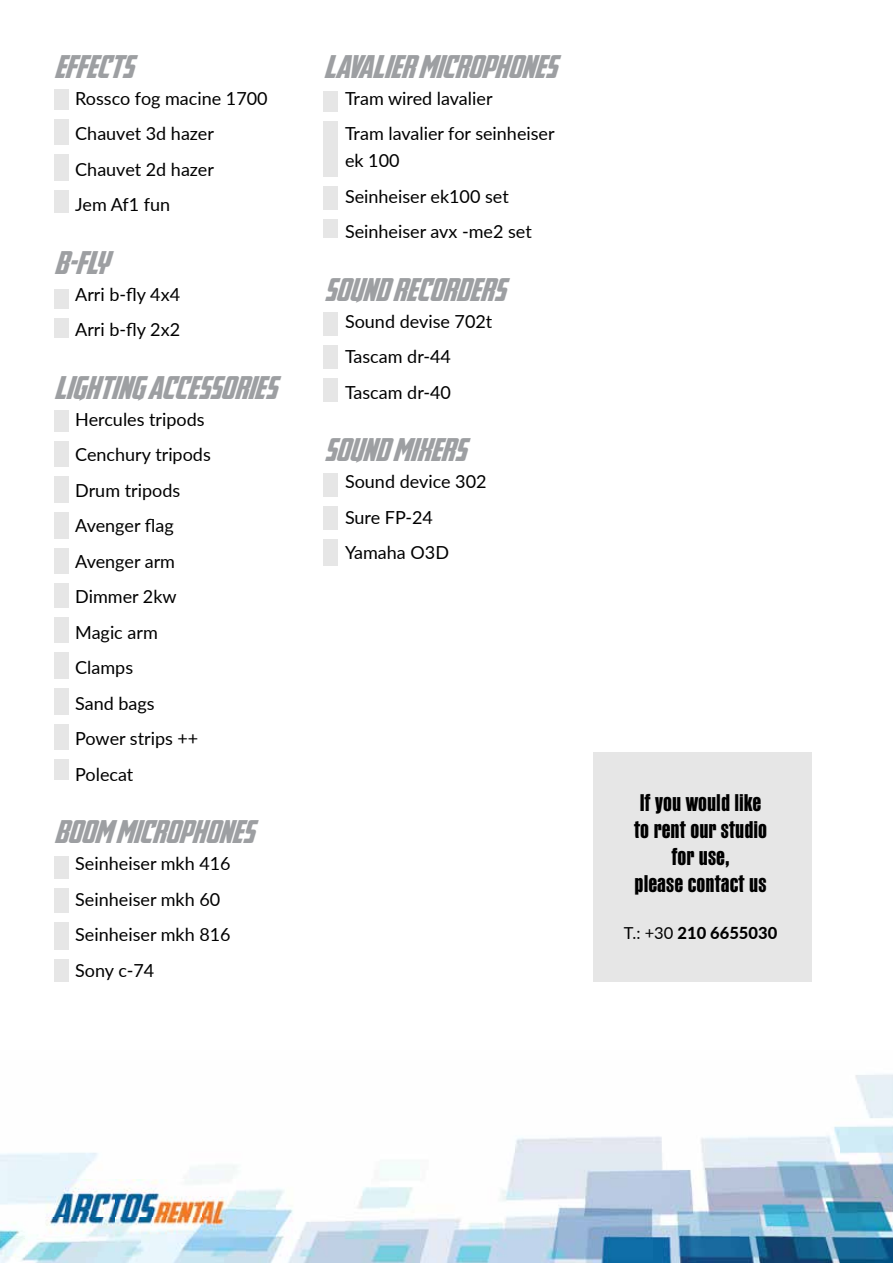
<style>
.page{position:relative;width:893px;height:1263px;background:#fff}
.page>*{position:absolute;margin:0;border:0;box-sizing:border-box;transform-origin:0 0}
.t1{font:700 31.5px "Avengeance Heroic Avenger";color:#9d9fa2}
.t2{font:800 22.5px/27px "PF Fusion Sans";color:#000;text-align:center}
.t3{font:18px/35.5px "Lato";color:#000}
.t4{font:800 16.5px "Lato";color:#000}
.s1{font-weight:400}
</style>
<div class="page">
<img style="left:0;top:1074px;width:893px;height:189px">
<img style="left:28px;top:1179px;width:218px;height:78px">
<div style="left:54px;top:89px;width:14px;height:124px;background:#e6e6e6"></div>
<div style="left:54px;top:289px;width:14px;height:48px;background:#e6e6e6"></div>
<div style="left:54px;top:410px;width:14px;height:370px;background:#e6e6e6"></div>
<div style="left:54px;top:856px;width:14px;height:126px;background:#e6e6e6"></div>
<div style="left:323px;top:91px;width:14px;height:147px;background:#e6e6e6"></div>
<div style="left:323px;top:312px;width:14px;height:90px;background:#e6e6e6"></div>
<div style="left:323px;top:473px;width:14px;height:93px;background:#e6e6e6"></div>
<div style="left:41px;top:111px;width:36px;height:8px;background:#fff"></div>
<div style="left:41px;top:145px;width:36px;height:9px;background:#fff"></div>
<div style="left:41px;top:181px;width:36px;height:9px;background:#fff"></div>
<div style="left:40px;top:309px;width:36px;height:8px;background:#fff"></div>
<div style="left:41px;top:432px;width:36px;height:9px;background:#fff"></div>
<div style="left:41px;top:467px;width:36px;height:9px;background:#fff"></div>
<div style="left:41px;top:503px;width:36px;height:9px;background:#fff"></div>
<div style="left:41px;top:539px;width:36px;height:9px;background:#fff"></div>
<div style="left:41px;top:574px;width:36px;height:9px;background:#fff"></div>
<div style="left:43px;top:608px;width:37px;height:9px;background:#fff"></div>
<div style="left:43px;top:643px;width:37px;height:8px;background:#fff"></div>
<div style="left:43px;top:679px;width:37px;height:9px;background:#fff"></div>
<div style="left:43px;top:715px;width:37px;height:9px;background:#fff"></div>
<div style="left:43px;top:750px;width:37px;height:8px;background:#fff"></div>
<div style="left:45px;top:879px;width:36px;height:8px;background:#fff"></div>
<div style="left:45px;top:914px;width:36px;height:8px;background:#fff"></div>
<div style="left:45px;top:950px;width:36px;height:8px;background:#fff"></div>
<div style="left:310px;top:112px;width:37px;height:9px;background:#fff"></div>
<div style="left:310px;top:177px;width:37px;height:8px;background:#fff"></div>
<div style="left:310px;top:210px;width:37px;height:9px;background:#fff"></div>
<div style="left:313px;top:336px;width:36px;height:9px;background:#fff"></div>
<div style="left:313px;top:370px;width:36px;height:8px;background:#fff"></div>
<div style="left:309px;top:497px;width:36px;height:9px;background:#fff"></div>
<div style="left:309px;top:530px;width:36px;height:9px;background:#fff"></div>
<div style="left:593px;top:752px;width:219px;height:230px;background:#e6e6e6"></div>
<h1 class="t1" style="left:54px;top:45px;width:81px">EFFECTS</h1>
<p class="t3" style="left:75px;top:80px;width:194px">Rossco fog macine 1700<br>Chauvet 3d hazer<br>Chauvet 2d hazer<br>Jem Af1 fun</p>
<h1 class="t1" style="left:54px;top:241px;width:56px">B-FLY</h1>
<p class="t3" style="left:75px;top:276px;width:106px">Arri b-fly 4x4<br>Arri b-fly 2x2</p>
<h1 class="t1" style="left:54px;top:366px;width:224px">LIGHTING ACCESSORIES</h1>
<p class="t3" style="left:75px;top:401px;width:137px">Hercules tripods<br>Cenchury tripods<br>Drum tripods<br>Avenger flag<br>Avenger arm<br>Dimmer 2kw<br>Magic arm<br>Clamps<br>Sand bags<br>Power strips ++<br>Polecat</p>
<h1 class="t1" style="left:54px;top:811px;width:201px">BOOM MICROPHONES</h1>
<p class="t3" style="left:75px;top:845px;width:157px">Seinheiser mkh 416<br>Seinheiser mkh 60<br>Seinheiser mkh 816<br>Sony c-74</p>
<h1 class="t1" style="left:324px;top:45px;width:234px">LAVALIER MICROPHONES</h1>
<p class="t3" style="left:345px;top:80px;width:211px">Tram wired lavalier<br>Tram lavalier for seinheiser</p>
<p class="t3" style="left:345px;top:142px;width:188px">ek 100<br>Seinheiser ek100 set<br>Seinheiser avx -me2 set</p>
<h1 class="t1" style="left:324px;top:268px;width:183px">SOUND RECORDERS</h1>
<p class="t3" style="left:345px;top:303px;width:149px">Sound devise 702t<br>Tascam dr-44<br>Tascam dr-40</p>
<h1 class="t1" style="left:324px;top:429px;width:144px">SOUND MIXERS</h1>
<p class="t3" style="left:345px;top:463px;width:143px">Sound device 302<br>Sure FP-24<br>Yamaha O3D</p>
<p class="t2" style="left:634px;top:789px;width:134px">If you would like to rent our studio for use,<br>please contact us</p>
<p class="t4" style="left:624px;top:921px;width:155px"><span class="s1">T.: +30</span> 210 6655030</p>
</div>
